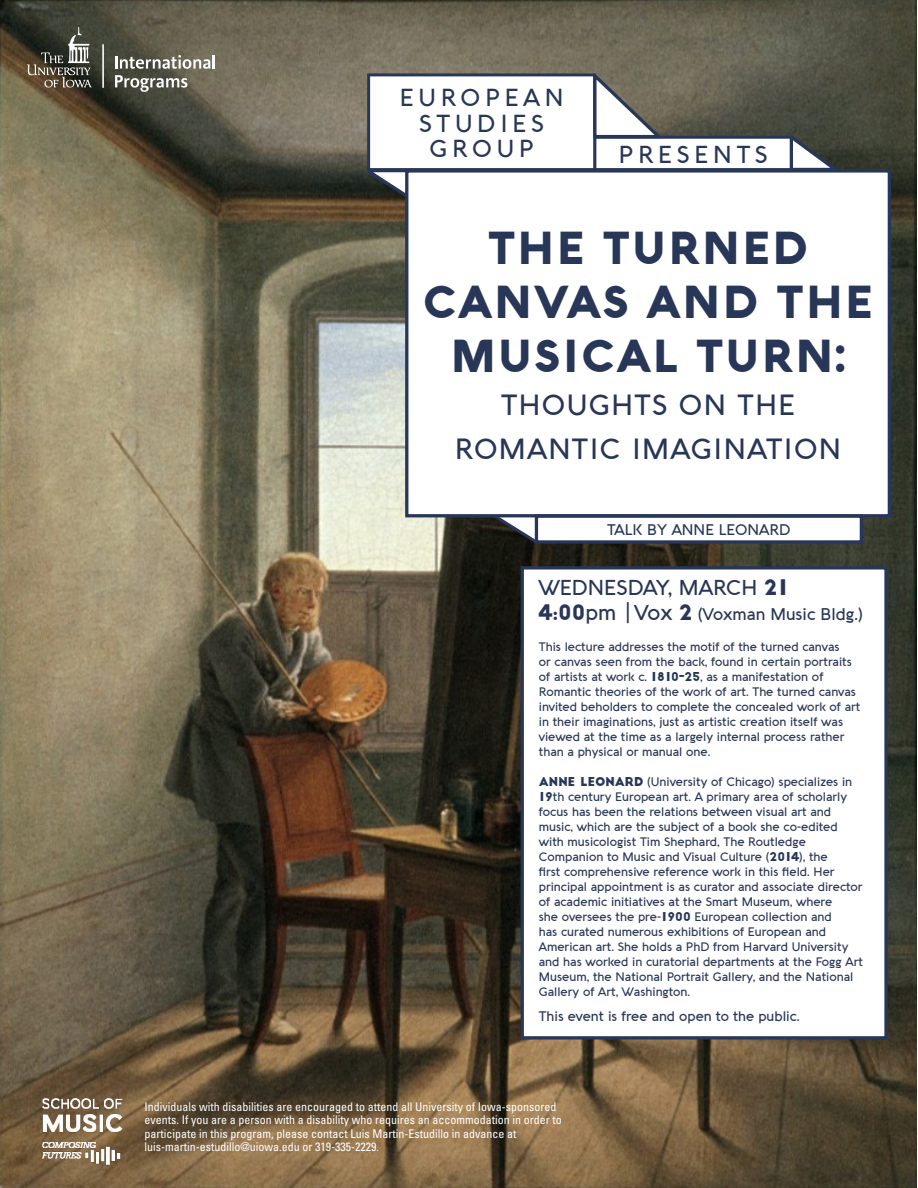
<style>
.page{position:relative;width:918px;height:1188px;background:#fff}
.page>*{position:absolute;margin:0;border:0;box-sizing:border-box;transform-origin:0 0}
.t1{font:900 45px/54px "Aquawax";letter-spacing:.05em;color:#283657;text-align:center}
.t2{font:500 28.5px "Aquawax";letter-spacing:.05em;color:#283657}
.t3{font:500 24px "Aquawax";letter-spacing:.2em;color:#283657}
.t4{font:500 21px "Aquawax";color:#283657}
.t5{font:500 16.5px "Aquawax";color:#283657}
.t6{font:500 15px "Aquawax";color:#283657}
.t7{font:500 13.5px "Aquawax";color:#283657}
.t8{font:500 12px/15px "Aquawax";color:#283657}
.t9{font:condensed 12px/13.5px "Univers LT Std";color:#fff}
.s1{font-family:"Big John";font-weight:400}
.s2{font-family:"Big John";font-weight:400;font-size:21px}
.s3{font-size:21px}
.s4{font-family:"Bebas Kai";font-weight:400;font-size:21px}
.s5{font-size:10.5px}
</style>
<div class="page">
<img style="left:0;top:0;width:916px;height:1188px">
<svg style="left:460px;top:517px;width:101px;height:29px;background:#444441"></svg>
<svg style="left:363px;top:166px;width:42px;height:42px"></svg>
<div style="left:595px;top:137px;width:197px;height:33px;background:#fff"></div>
<div style="left:593px;top:136px;width:200px;height:35px;border:3px solid #283657"></div>
<div style="left:407px;top:171px;width:482px;height:345px;background:#fff"></div>
<div style="left:405px;top:169px;width:486px;height:348px;border:3px solid #283657"></div>
<div style="left:536px;top:516px;width:325px;height:26px;background:#fff"></div>
<div style="left:535px;top:515px;width:328px;height:29px;border:3px solid #283657"></div>
<div style="left:369px;top:75px;width:226px;height:95px;background:#fff"></div>
<div style="left:367px;top:73px;width:229px;height:98px;border:3px solid #283657"></div>
<svg style="left:787px;top:133px;width:58px;height:40px"></svg>
<svg style="left:590px;top:71px;width:77px;height:69px"></svg>
<div style="left:521px;top:566px;width:367px;height:474px;background:#fff;border:3px solid #283657"></div>
<svg style="left:27px;top:27px;width:65px;height:61px;background:#555347"></svg>
<svg style="left:115px;top:55px;width:100px;height:14px"></svg>
<svg style="left:115px;top:75px;width:72px;height:17px"></svg>
<hr style="left:103px;top:44px;width:1px;height:44px;background:#fff">
<img style="left:27px;top:1088px;width:105px;height:95px">
<p class="t3" style="left:400px;top:84px;width:165px">EUROPEAN</p>
<p class="t3" style="left:419px;top:109px;width:126px">STUDIES</p>
<p class="t3" style="left:430px;top:135px;width:106px">GROUP</p>
<p class="t3" style="left:618px;top:140px;width:151px">PRESENTS</p>
<p class="t1" style="left:423px;top:219px;width:451px">THE TURNED<br>CANVAS AND THE<br>MUSICAL TURN:</p>
<p class="t2" style="left:501px;top:389px;width:295px">THOUGHTS ON THE</p>
<p class="t2" style="left:455px;top:432px;width:388px">ROMANTIC IMAGINATION</p>
<p class="t6" style="left:607px;top:521px;width:185px">TALK BY ANNE LEONARD</p>
<p class="t4" style="left:539px;top:575px;width:251px">WEDNESDAY, MARCH <span class="s1">21</span></p>
<p class="t5" style="left:539px;top:604px;width:326px"><span class="s2">4:00</span><span class="s3">pm</span> <span class="s4">|</span> <span class="s3">Vox</span> <span class="s2">2</span> (Voxman Music Bldg.)</p>
<p class="t8" style="left:539px;top:639px;width:323px">This lecture addresses the motif of the turned canvas<br>or canvas seen from the back, found in certain portraits of artists at work c. <span class="s1">1810-25</span>, as a manifestation of Romantic theories of the work of art. The turned canvas invited beholders to complete the concealed work of art in their imaginations, just as artistic creation itself was viewed at the time as a largely internal process rather than a physical or manual one.</p>
<p class="t8" style="left:539px;top:774px;width:326px"><span class="s1">ANNE LEONARD</span> (University of Chicago) specializes in <span class="s1">19</span>th century European art. A primary area of scholarly focus has been the relations between visual art and music, which are the subject of a book she co-edited with musicologist Tim Shephard, The Routledge Companion to Music and Visual Culture (<span class="s1">2014</span>), the<br>first comprehensive reference work in this field. Her principal appointment is as curator and associate director of academic initiatives at the Smart Museum, where<br>she oversees the pre-<span class="s1">1900</span> European collection and<br>has curated numerous exhibitions of European and American art. She holds a PhD from Harvard University and has worked in curatorial departments at the Fogg Art Museum, the National Portrait Gallery, and the National Gallery of Art, Washington.</p>
<p class="t7" style="left:539px;top:1009px;width:262px">This event is free and open to the public.</p>
<p class="t9" style="left:145px;top:1100px;width:419px">Individuals with disabilities are encouraged to attend all University of Iowa-sponsored events. If you are a person with a disability who requires an accommodation in order to participate in this program, please contact Luis Martin-Estudillo in advance at</p>
<p class="t9" style="left:145px;top:1140px;width:236px">luis-martin-estudillo@uiowa.edu or 319-335-2229<span class="s5">.</span></p>
</div>
